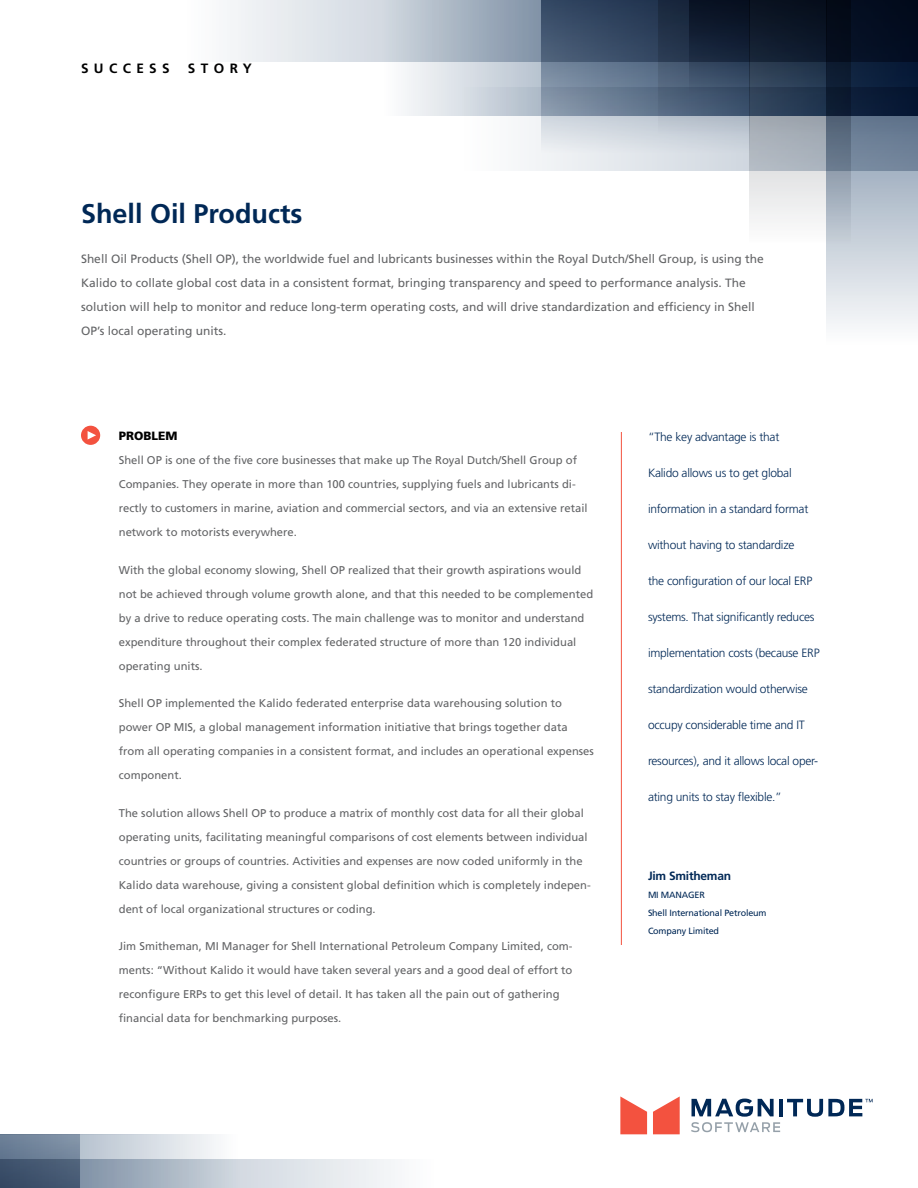
<style>
.page{position:relative;width:918px;height:1188px;background:#fff}
.page>*{position:absolute;margin:0;border:0;box-sizing:border-box;transform-origin:0 0}
.t1{font:700 27px "Frutiger LT Std";color:#002856}
.t2{font:700 13.5px "Frutiger LT Std";letter-spacing:.4em;color:#000}
.t3{font:12px/24px "Frutiger LT Std";color:#636466}
.t4{font:300 12px "Frutiger LT Std";letter-spacing:-.02em;color:#002856}
.t5{font:700 12px "Frutiger LT Std";letter-spacing:-.02em;color:#002856}
.t6{font:900 12px "Frutiger LT Std";color:#000}
.t7{font:11.25px/24px "Frutiger LT Std";color:#636466}
.t8{font:9px/18px "Frutiger LT Std";letter-spacing:-.02em;color:#002856}
</style>
<div class="page">
<hr style="left:621px;top:432px;width:1px;height:513px;background:#f3523f">
<svg style="left:0;top:1134px;width:239px;height:26px;background:#b5c0cc"></svg>
<svg style="left:0;top:1160px;width:395px;height:28px;background:#aab5c2"></svg>
<svg style="left:826px;top:171px;width:92px;height:155px;background:#cfd6df"></svg>
<svg style="left:462px;top:115px;width:456px;height:56px"></svg>
<svg style="left:405px;top:62px;width:513px;height:53px;background:#768498"></svg>
<svg style="left:749px;top:62px;width:102px;height:182px"></svg>
<svg style="left:227px;top:0;width:691px;height:62px;background:#677282"></svg>
<svg style="left:620px;top:1096px;width:27px;height:38px"></svg>
<svg style="left:653px;top:1096px;width:27px;height:38px"></svg>
<hr style="left:779px;top:1099px;width:4px;height:17px;background:#002856">
<svg style="left:691px;top:1099px;width:89px;height:33px"></svg>
<svg style="left:787px;top:1099px;width:86px;height:18px"></svg>
<div style="left:81px;top:426px;width:19px;height:19px;background:#f3523f;border-radius:50%"></div>
<svg style="left:88px;top:431px;width:8px;height:9px"></svg>
<p class="t2" style="left:81px;top:60px;width:90px">SUCCESS</p>
<p class="t2" style="left:188px;top:60px;width:65px">STORY</p>
<h1 class="t1" style="left:81px;top:198px;width:223px">Shell Oil Products</h1>
<p class="t3" style="left:81px;top:247px;width:684px">Shell Oil Products (Shell OP), the worldwide fuel and lubricants businesses within the Royal Dutch/Shell Group, is using the Kalido to collate global cost data in a consistent format, bringing transparency and speed to performance analysis. The solution will help to monitor and reduce long-term operating costs, and will drive standardization and efficiency in Shell OP’s local operating units.</p>
<p class="t6" style="left:119px;top:429px;width:60px">PROBLEM</p>
<p class="t7" style="left:119px;top:449px;width:470px">Shell OP is one of the five core businesses that make up The Royal Dutch/Shell Group of Companies. They operate in more than 100 countries, supplying fuels and lubricants di&shy;rectly to customers in marine, aviation and commercial sectors, and via an extensive retail network to motorists everywhere.</p>
<p class="t7" style="left:119px;top:558px;width:476px">With the global economy slowing, Shell OP realized that their growth aspirations would not be achieved through volume growth alone, and that this needed to be complemented by a drive to reduce operating costs. The main challenge was to monitor and understand expenditure throughout their complex federated structure of more than 120 individual operating units.</p>
<p class="t7" style="left:119px;top:692px;width:477px">Shell OP implemented the Kalido federated enterprise data warehousing solution to power OP MIS, a global management information initiative that brings together data from all operating companies in a consistent format, and includes an operational expenses component.</p>
<p class="t7" style="left:119px;top:801px;width:473px">The solution allows Shell OP to produce a matrix of monthly cost data for all their global operating units, facilitating meaningful comparisons of cost elements between individual countries or groups of countries. Activities and expenses are now coded uniformly in the Kalido data warehouse, giving a consistent global definition which is completely indepen&shy;dent of local organizational structures or coding.</p>
<p class="t7" style="left:119px;top:934px;width:455px">Jim Smitheman, MI Manager for Shell International Petroleum Company Limited, com&shy;ments: “Without Kalido it would have taken several years and a good deal of effort to reconfigure ERPs to get this level of detail. It has taken all the pain out of gathering financial data for benchmarking purposes.</p>
<p class="t4" style="left:648px;top:430px;width:133px">“The key advantage is that</p>
<p class="t4" style="left:648px;top:466px;width:145px">Kalido allows us to get global</p>
<p class="t4" style="left:648px;top:502px;width:162px">information in a standard format</p>
<p class="t4" style="left:648px;top:538px;width:148px">without having to standardize</p>
<p class="t4" style="left:648px;top:574px;width:166px">the configuration of our local ERP</p>
<p class="t4" style="left:648px;top:610px;width:168px">systems. That significantly reduces</p>
<p class="t4" style="left:648px;top:646px;width:173px">implementation costs (because ERP</p>
<p class="t4" style="left:648px;top:682px;width:161px">standardization would otherwise</p>
<p class="t4" style="left:648px;top:718px;width:158px">occupy considerable time and IT</p>
<p class="t4" style="left:648px;top:754px;width:172px">resources), and it allows local oper-</p>
<p class="t4" style="left:648px;top:790px;width:135px">ating units to stay flexible.”</p>
<p class="t5" style="left:648px;top:869px;width:85px">Jim Smitheman</p>
<p class="t8" style="left:648px;top:886px;width:120px">MI MANAGER<br>Shell International Petroleum<br>Company Limited</p>
</div>
